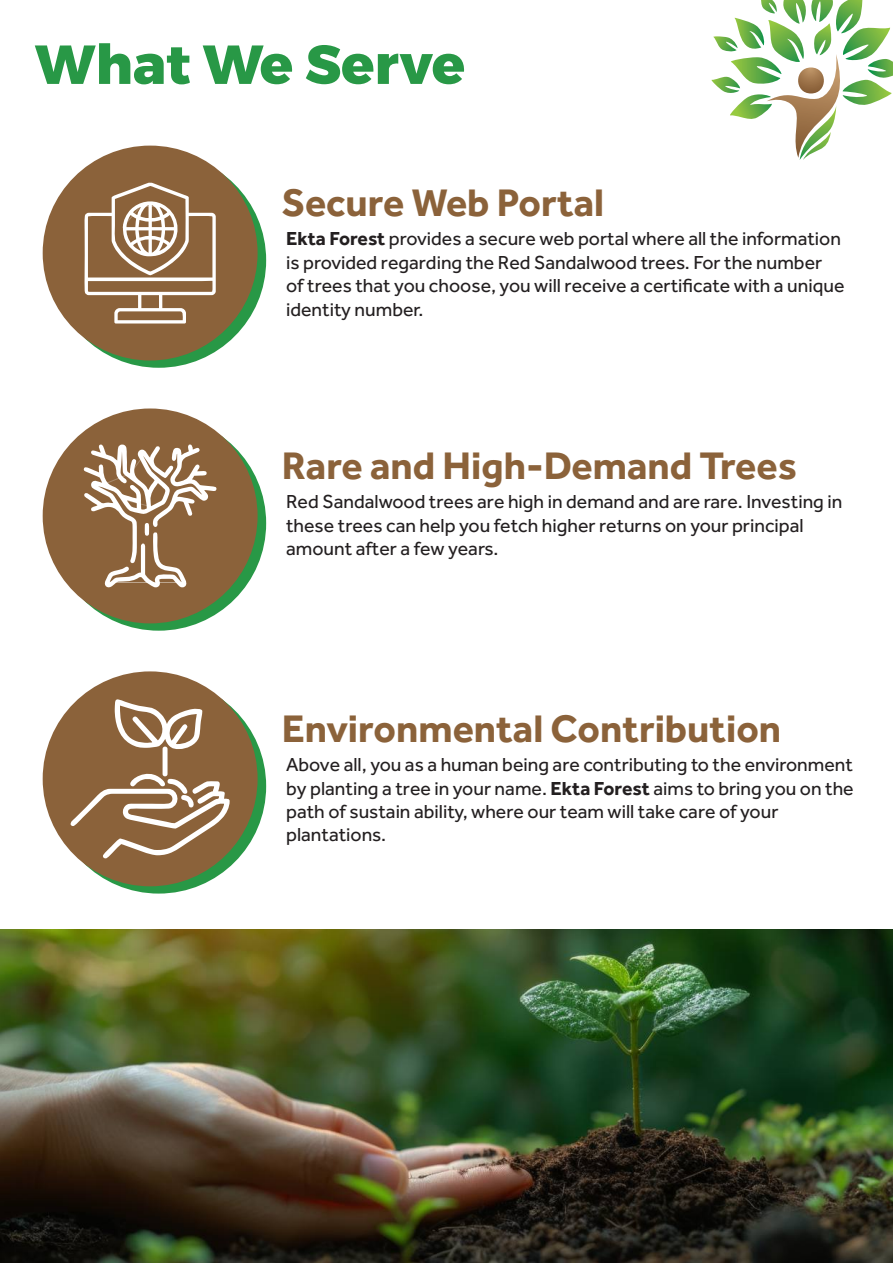
<style>
.page{position:relative;width:893px;height:1263px;background:#fff}
.page>*{position:absolute;margin:0;border:0;box-sizing:border-box;transform-origin:0 0}
.t1{font:800 54.9px "Montserrat";color:#289846}
.t2{font:700 39.75px "Effra";color:#8b623a}
.t3{font:19.5px/23.4px "Effra";color:#231f20}
.s1{font-weight:700}
</style>
<div class="page">
<svg style="left:711px;top:0;width:182px;height:160px"></svg>
<div style="left:51px;top:153px;width:215px;height:215px;background:#289846;border-radius:50%"></div>
<div style="left:43px;top:146px;width:215px;height:214px;background:#8b623a;border-radius:50%"></div>
<svg style="left:84px;top:182px;width:132px;height:141px"></svg>
<div style="left:51px;top:416px;width:215px;height:215px;background:#289846;border-radius:50%"></div>
<div style="left:43px;top:408px;width:215px;height:215px;background:#8b623a;border-radius:50%"></div>
<div style="left:51px;top:679px;width:215px;height:214px;background:#289846;border-radius:50%"></div>
<div style="left:43px;top:671px;width:215px;height:215px;background:#8b623a;border-radius:50%"></div>
<svg style="left:71px;top:697px;width:159px;height:161px"></svg>
<svg style="left:83px;top:445px;width:134px;height:143px"></svg>
<img style="left:0;top:929px;width:893px;height:334px">
<h1 class="t1" style="left:35px;top:31px;width:432px">What We Serve</h1>
<h2 class="t2" style="left:282px;top:190px;width:324px">Secure Web Portal</h2>
<p class="t3" style="left:286px;top:229px;width:560px"><span class="s1">Ekta Forest</span> provides a secure web portal where all the information is provided regarding the Red Sandalwood trees. For the number of trees that you choose, you will receive a certificate with a unique identity number.</p>
<h2 class="t2" style="left:282px;top:453px;width:517px">Rare and High-Demand Trees</h2>
<p class="t3" style="left:286px;top:492px;width:558px">Red Sandalwood trees are high in demand and are rare. Investing in these trees can help you fetch higher returns on your principal amount after a few years.</p>
<h2 class="t2" style="left:282px;top:715px;width:501px">Environmental Contribution</h2>
<p class="t3" style="left:286px;top:755px;width:569px">Above all, you as a human being are contributing to the environment by planting a tree in your name. <span class="s1">Ekta Forest</span> aims to bring you on the path of sustain ability, where our team will take care of your plantations.</p>
</div>
